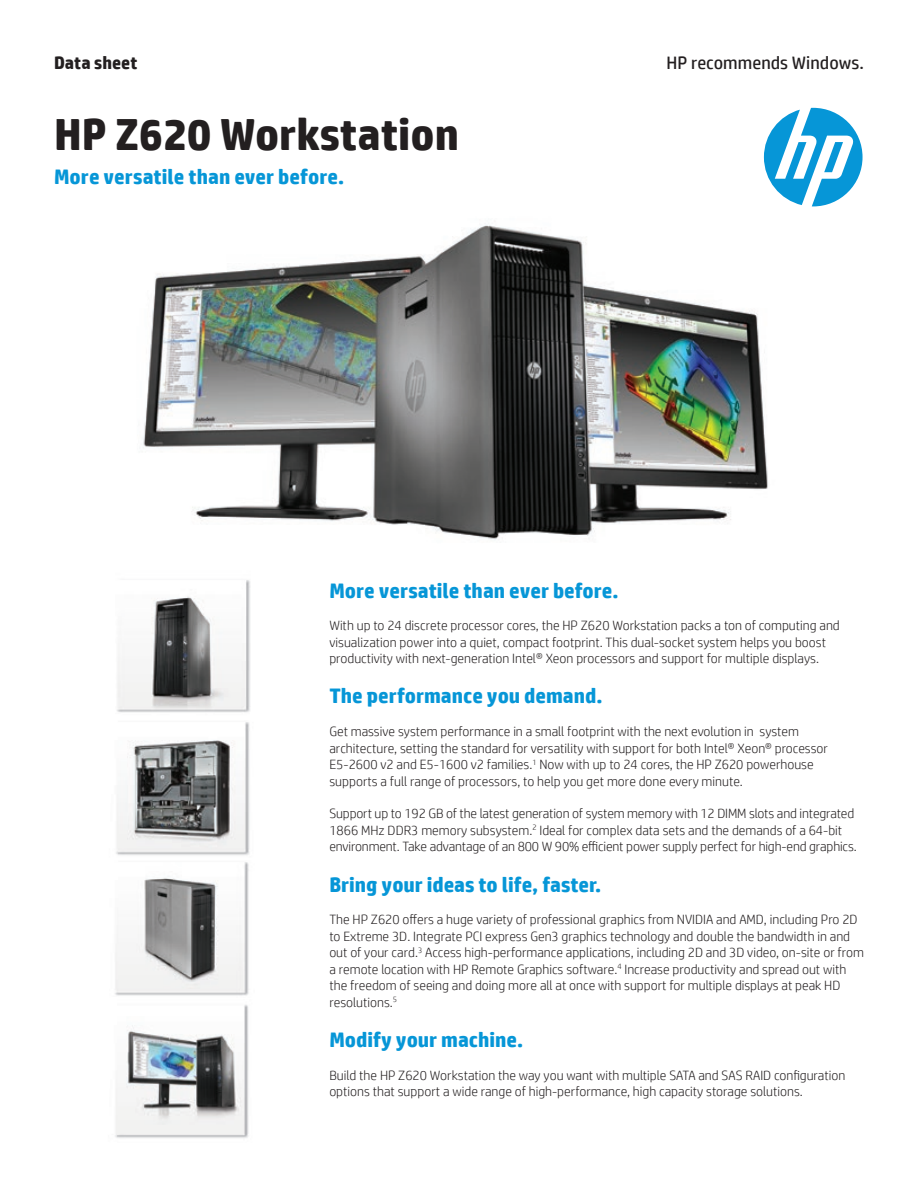
<style>
.page{position:relative;width:918px;height:1188px;background:#fff}
.page>*{position:absolute;margin:0;border:0;box-sizing:border-box;transform-origin:0 0}
.t1{font:700 45px "HP Simplified";color:#231f20}
.t2{font:700 21px "HP Simplified";color:#0696d7}
.t3{font:18px "HP Simplified";letter-spacing:.005em;color:#231f20}
.t4{font:700 18px "HP Simplified";color:#231f20}
.t5{font:300 13.5px/16.5px "HP Simplified";color:#231f20}
</style>
<div class="page">
<img style="left:143px;top:156px;width:676px;height:384px">
<img style="left:115px;top:862px;width:134px;height:134px">
<img style="left:115px;top:1004px;width:134px;height:134px">
<img style="left:116px;top:722px;width:134px;height:133px">
<img style="left:117px;top:580px;width:134px;height:133px">
<svg style="left:764px;top:108px;width:99px;height:98px"></svg>
<h3 class="t4" style="left:54px;top:52px;width:85px">Data sheet</h3>
<h1 class="t1" style="left:54px;top:108px;width:407px">HP Z620 Workstation</h1>
<h2 class="t2" style="left:54px;top:164px;width:292px">More versatile than ever before.</h2>
<h3 class="t3" style="left:666px;top:52px;width:199px">HP recommends Windows.</h3>
<h2 class="t2" style="left:329px;top:578px;width:291px">More versatile than ever before.</h2>
<p class="t5" style="left:329px;top:617px;width:512px">With up to 24 discrete processor cores, the HP Z620 Workstation packs a ton of computing and visualization power into a quiet, compact footprint. This dual-socket system helps you boost productivity with next-generation Intel® Xeon processors and support for multiple displays.</p>
<h2 class="t2" style="left:329px;top:684px;width:275px">The performance you demand.</h2>
<p class="t5" style="left:329px;top:723px;width:500px">Get massive system performance in a small footprint with the next evolution in system architecture, setting the standard for versatility with support for both Intel® Xeon® processor E5-2600 v2 and E5-1600 v2 families.<sup>1</sup> Now with up to 24 cores, the HP Z620 powerhouse supports a full range of processors, to help you get more done every minute.</p>
<p class="t5" style="left:329px;top:805px;width:529px">Support up to 192 GB of the latest generation of system memory with 12 DIMM slots and integrated<br>1866 MHz DDR3 memory subsystem.<sup>2</sup> Ideal for complex data sets and the demands of a 64-bit environment. Take advantage of an 800 W 90% efficient power supply perfect for high-end graphics.</p>
<h2 class="t2" style="left:329px;top:872px;width:273px">Bring your ideas to life, faster.</h2>
<p class="t5" style="left:329px;top:911px;width:536px">The HP Z620 offers a huge variety of professional graphics from NVIDIA and AMD, including Pro 2D to Extreme 3D. Integrate PCI express Gen3 graphics technology and double the bandwidth in and out of your card.<sup>3</sup> Access high-performance applications, including 2D and 3D video, on-site or from a remote location with HP Remote Graphics software.<sup>4</sup> Increase productivity and spread out with the freedom of seeing and doing more all at once with support for multiple displays at peak HD resolutions.<sup>5</sup></p>
<h2 class="t2" style="left:329px;top:1027px;width:195px">Modify your machine.</h2>
<p class="t5" style="left:329px;top:1067px;width:517px">Build the HP Z620 Workstation the way you want with multiple SATA and SAS RAID configuration options that support a wide range of high-performance, high capacity storage solutions.</p>
</div>
